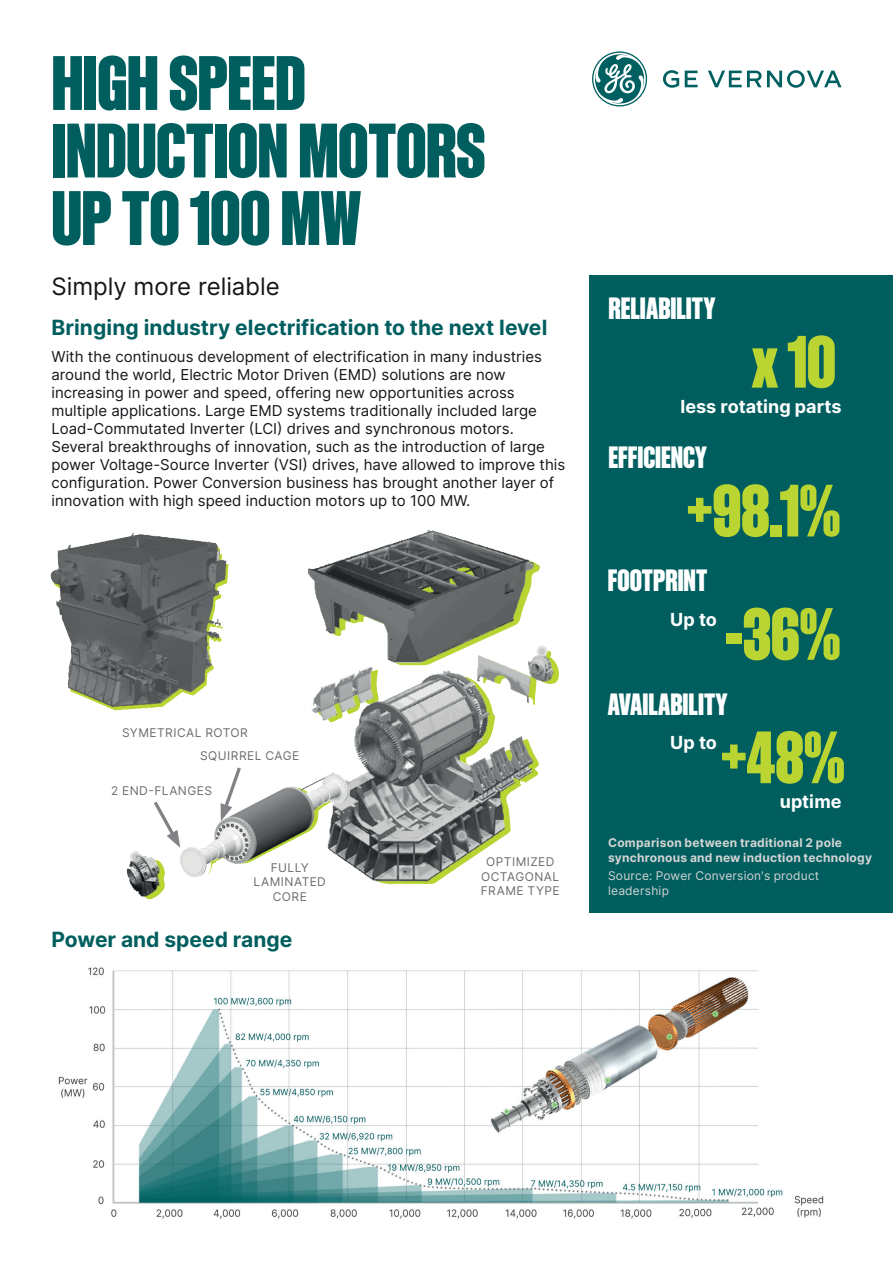
<style>
.page{position:relative;width:893px;height:1263px;background:#fff}
.page>*{position:absolute;margin:0;border:0;box-sizing:border-box;transform-origin:0 0}
.t1{font:800 75px/67.5px "Sons Condensed";letter-spacing:-.01em;color:#005e5f}
.t2{font:800 72px/123.3px "Sons Condensed";letter-spacing:-.005em;color:#bad432;text-align:center}
.t3{font:800 30px "Sons Condensed";color:#fff}
.t4{font:24px "Inter";color:#14171a}
.t5{font:700 21px "Inter";color:#005e5f}
.t6{font:700 18px "Inter";color:#fff}
.t7{font:15px/18px "Inter";color:#14171a}
.t8{font:12px/14.4px "Inter";letter-spacing:.04em;color:#6c6d70;text-align:center}
.t9{font:700 12px/14.4px "Inter";letter-spacing:.02em;color:#d3d4d3}
.t10{font:12px/14.4px "Inter";letter-spacing:.02em;color:#d3d4d3}
</style>
<div class="page">
<div style="left:590px;top:275px;width:303px;height:637px;background:#005e5f"></div>
<svg style="left:592px;top:51px;width:249px;height:55px"></svg>
<img style="left:126px;top:530px;width:433px;height:370px">
<img style="left:58px;top:967px;width:766px;height:252px">
<img style="left:50px;top:530px;width:184px;height:185px">
<svg style="left:151px;top:798px;width:29px;height:50px"></svg>
<svg style="left:220px;top:764px;width:24px;height:57px"></svg>
<h1 class="t1" style="left:51px;top:49px;width:435px">HIGH SPEED<br>INDUCTION MOTORS<br>UP TO 100 MW</h1>
<h3 class="t4" style="left:51px;top:269px;width:230px">Simply more reliable</h3>
<h3 class="t5" style="left:51px;top:312px;width:497px">Bringing industry electrification to the next level</h3>
<p class="t7" style="left:51px;top:347px;width:515px">With the continuous development of electrification in many industries around the world, Electric Motor Driven (EMD) solutions are now increasing in power and speed, offering new opportunities across multiple applications. Large EMD systems traditionally included large Load-Commutated Inverter (LCI) drives and synchronous motors.<br>Several breakthroughs of innovation, such as the introduction of large power Voltage-Source Inverter (VSI) drives, have allowed to improve this configuration. Power Conversion business has brought another layer of innovation with high speed induction motors up to 100 MW.</p>
<p class="t8" style="left:200px;top:721px;width:101px;line-height:23.2px;text-align:left;text-indent:-78px">SYMETRICAL ROTOR<br>SQUIRREL CAGE</p>
<p class="t8" style="left:111px;top:783px;width:102px">2 END-FLANGES</p>
<p class="t8" style="left:254px;top:860px;width:74px">FULLY<br>LAMINATED<br>CORE</p>
<h3 class="t5" style="left:51px;top:924px;width:242px">Power and speed range</h3>
<p class="t8" style="left:481px;top:854px;width:80px">OPTIMIZED<br>OCTAGONAL<br>FRAME TYPE</p>
<h3 class="t3" style="left:608px;top:292px;width:109px">RELIABILITY</h3>
<h2 class="t2" style="left:752px;top:300px;width:86px">x 10</h2>
<p class="t6" style="left:680px;top:393px;width:163px">less rotating parts</p>
<h3 class="t3" style="left:608px;top:441px;width:100px">EFFICIENCY</h3>
<h2 class="t2" style="left:686px;top:449px;width:160px">+98.1% -36% +48%</h2>
<h3 class="t3" style="left:608px;top:564px;width:101px">FOOTPRINT</h3>
<p class="t6" style="left:670px;top:606px;width:48px">Up to</p>
<h3 class="t3" style="left:608px;top:687px;width:122px">AVAILABILITY</h3>
<p class="t6" style="left:670px;top:729px;width:48px">Up to</p>
<p class="t6" style="left:780px;top:789px;width:63px">uptime</p>
<p class="t9" style="left:608px;top:835px;width:265px">Comparison between traditional 2 pole synchronous and new induction technology</p>
<p class="t10" style="left:608px;top:868px;width:213px">Source: Power Conversion's product leadership</p>
</div>
